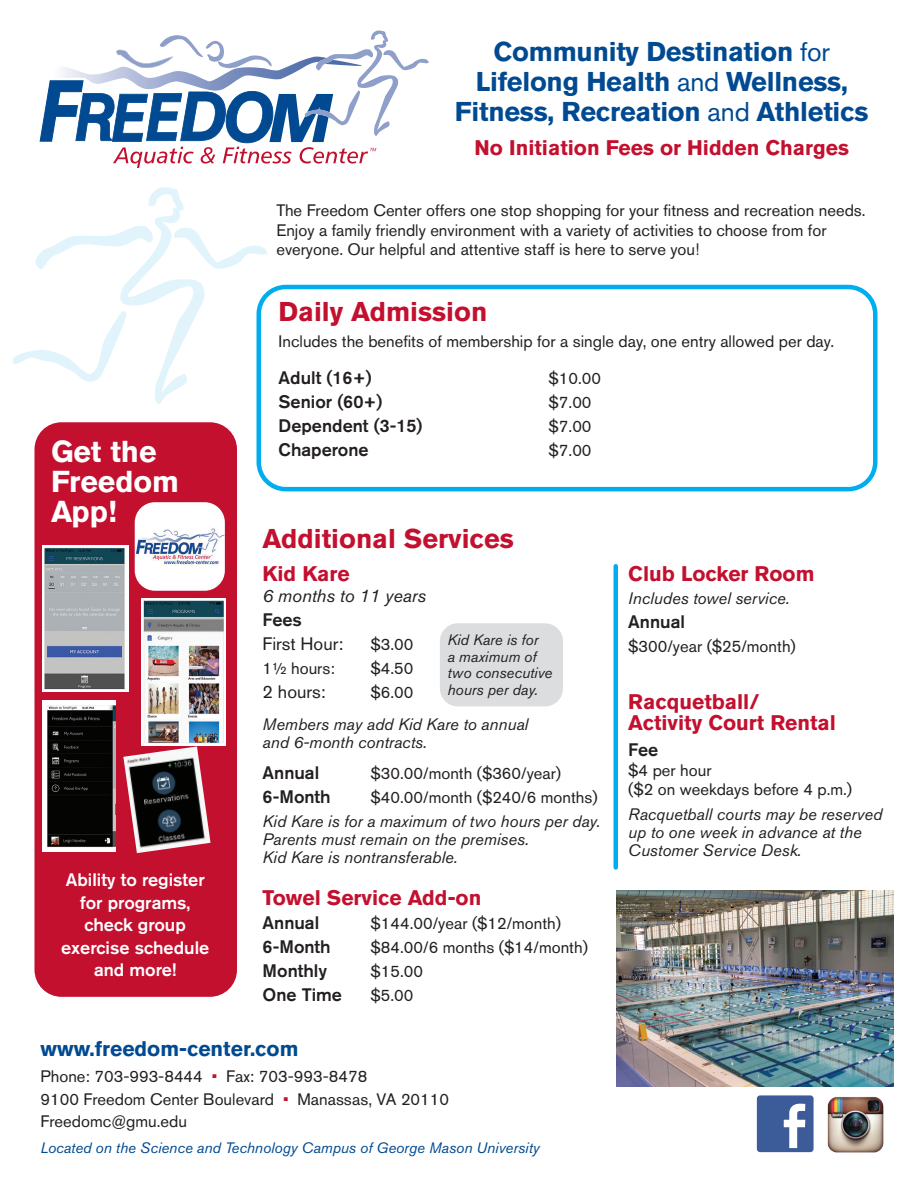
<style>
.page{position:relative;width:918px;height:1188px;background:#fff}
.page>*{position:absolute;margin:0;border:0;box-sizing:border-box;transform-origin:0 0}
._18pt_head{font:700 30px/30px "Akzidenz Grotesk BE";color:#fff}
._28pt_head{font:700 27px/30px "Akzidenz Grotesk BE";letter-spacing:-.01em;color:#014a91;text-align:center}
._18pt_head-2{font:700 27px "Akzidenz Grotesk BE";color:#c3102f}
._14pt_head{font:700 21px/21px "Akzidenz Grotesk BE";color:#c3102f}
.t1{font:700 21px "Akzidenz Grotesk BE";color:#014a91}
.Member_Types{font:500 18px "Akzidenz Grotesk BE";color:#231f20}
.t2{font:500 18px/22.5px "Akzidenz Grotesk BE";color:#fff;text-align:center}
.Member_Types-2{font:18px/24px "Akzidenz Grotesk BE";color:#231f20}
._14pt_head-2{font:italic 18px "Akzidenz Grotesk BE";color:#231f20}
.Member_Types-3{font:16.5px/19.5px "Akzidenz Grotesk BE";color:#231f20}
.t3{font:italic 16.5px/18px "Akzidenz Grotesk BE";color:#231f20}
.t4{font:italic 15px "Akzidenz Grotesk BE";color:#014a91}
.t5{font:italic 15px/16.5px "Akzidenz Grotesk BE";color:#231f20}
.s1{font-weight:400}
.s2{font-weight:500}
.s3{color:#c3102f}
</style>
<div class="page">
<div style="left:757px;top:1095px;width:57px;height:57px;background:#3b5b99;border-radius:3px"></div>
<svg style="left:784px;top:1104px;width:21px;height:44px"></svg>
<img style="left:827px;top:1096px;width:57px;height:57px">
<svg style="left:13px;top:187px;width:255px;height:217px"></svg>
<svg style="left:40px;top:31px;width:389px;height:137px"></svg>
<div style="left:256px;top:285px;width:622px;height:206px;border:4px solid #00aeef;border-radius:27px"></div>
<hr style="left:614px;top:566px;width:4px;height:301px;background:#00aeef">
<div style="left:34px;top:422px;width:203px;height:575px;background:#c3102f;border-radius:27px"></div>
<img style="left:135px;top:502px;width:90px;height:89px">
<img style="left:42px;top:545px;width:86px;height:146px">
<img style="left:42px;top:701px;width:74px;height:151px">
<img style="left:142px;top:598px;width:84px;height:148px">
<img style="left:123px;top:746px;width:88px;height:107px">
<img style="left:617px;top:890px;width:276px;height:197px">
<div style="left:440px;top:623px;width:123px;height:83px;background:#dcdddf;border-radius:18px"></div>
<p class="_28pt_head" style="left:455px;top:36px;width:415px">Community Destination <span class="s1">for<br></span>Lifelong Health <span class="s1">and</span> Wellness,<br>Fitness, Recreation <span class="s1">and</span> Athletics</p>
<p class="_14pt_head" style="left:475px;top:137px;width:376px">No Initiation Fees or Hidden Charges</p>
<p class="_18pt_head" style="left:51px;top:437px;width:130px">Get the<br>Freedom<br>App!</p>
<p class="t2" style="left:61px;top:868px;width:150px">Ability to register for programs, check group exercise schedule and more!</p>
<p class="Member_Types-3" style="left:276px;top:201px;width:591px">The Freedom Center offers one stop shopping for your fitness and recreation needs.<br>Enjoy a family friendly environment with a variety of activities to choose from for everyone. Our helpful and attentive staff is here to serve you!</p>
<p class="_18pt_head-2" style="left:279px;top:296px;width:210px">Daily Admission</p>
<p class="Member_Types-3" style="left:279px;top:331px;width:557px">Includes the benefits of membership for a single day, one entry allowed per day.</p>
<p class="Member_Types" style="left:279px;top:367px;width:94px">Adult (16+)</p>
<p class="Member_Types-3" style="left:549px;top:369px;width:54px">$10.00</p>
<p class="Member_Types" style="left:279px;top:391px;width:105px">Senior (60+)</p>
<p class="Member_Types-3" style="left:549px;top:393px;width:44px">$7.00</p>
<p class="Member_Types" style="left:279px;top:415px;width:145px">Dependent (3-15)</p>
<p class="Member_Types-3" style="left:549px;top:417px;width:44px">$7.00</p>
<p class="Member_Types" style="left:279px;top:439px;width:91px">Chaperone</p>
<p class="Member_Types-3" style="left:549px;top:441px;width:44px">$7.00</p>
<p class="_18pt_head-2" style="left:263px;top:523px;width:253px">Additional Services</p>
<p class="_14pt_head" style="left:263px;top:564px;width:89px">Kid Kare</p>
<p class="_14pt_head-2" style="left:263px;top:585px;width:165px">6 months to 11 years</p>
<p class="Member_Types-2" style="left:263px;top:608px;width:82px"><span class="s2">Fees<br></span>First Hour:</p>
<p class="t5" style="left:447px;top:632px;width:106px">Kid Kare is for<br>a maximum of two consecutive hours per day.</p>
<p class="Member_Types-3" style="left:371px;top:635px;width:44px">$3.00</p>
<p class="Member_Types-3" style="left:263px;top:659px;width:74px">1½ hours:</p>
<p class="Member_Types-3" style="left:371px;top:659px;width:44px">$4.50</p>
<p class="Member_Types-2" style="left:263px;top:680px;width:65px">2 hours:</p>
<p class="Member_Types-3" style="left:371px;top:683px;width:44px">$6.00</p>
<p class="t3" style="left:263px;top:715px;width:267px">Members may add Kid Kare to annual and 6-month contracts.</p>
<p class="Member_Types" style="left:263px;top:761px;width:58px">Annual</p>
<p class="Member_Types-3" style="left:371px;top:763px;width:192px">$30.00/month ($360/year)</p>
<p class="Member_Types" style="left:263px;top:785px;width:70px">6-Month</p>
<p class="Member_Types-3" style="left:371px;top:787px;width:229px">$40.00/month ($240/6 months)</p>
<p class="t3" style="left:263px;top:813px;width:339px">Kid Kare is for a maximum of two hours per day.<br>Parents must remain on the premises.<br>Kid Kare is nontransferable.</p>
<p class="_14pt_head" style="left:263px;top:887px;width:220px">Towel Service Add-on</p>
<p class="Member_Types" style="left:263px;top:911px;width:58px">Annual</p>
<p class="Member_Types-3" style="left:371px;top:913px;width:192px">$144.00/year ($12/month)</p>
<p class="Member_Types" style="left:263px;top:935px;width:70px">6-Month</p>
<p class="Member_Types-3" style="left:371px;top:937px;width:219px">$84.00/6 months ($14/month)</p>
<p class="Member_Types" style="left:263px;top:959px;width:66px">Monthly</p>
<p class="Member_Types-3" style="left:371px;top:961px;width:54px">$15.00</p>
<p class="Member_Types" style="left:263px;top:983px;width:81px">One Time</p>
<p class="Member_Types-3" style="left:371px;top:985px;width:44px">$5.00</p>
<p class="_14pt_head" style="left:628px;top:564px;width:188px">Club Locker Room</p>
<p class="t3" style="left:628px;top:589px;width:163px">Includes towel service.</p>
<p class="Member_Types" style="left:628px;top:611px;width:58px">Annual</p>
<p class="Member_Types-3" style="left:628px;top:636px;width:169px">$300/year ($25/month)</p>
<p class="_14pt_head" style="left:628px;top:691px;width:209px">Racquetball/<br>Activity Court Rental</p>
<p class="Member_Types" style="left:628px;top:739px;width:31px">Fee</p>
<p class="Member_Types-3" style="left:628px;top:760px;width:225px">$4 per hour<br>($2 on weekdays before 4 p.m.)</p>
<p class="t3" style="left:628px;top:805px;width:256px">Racquetball courts may be reserved up to one week in advance at the<br>Customer Service Desk.</p>
<p class="t1" style="left:40px;top:1037px;width:260px">www.freedom-center.com</p>
<p class="Member_Types-3" style="left:40px;top:1066px;width:328px">Phone: 703-993-8444 <span class="s3">•</span> Fax: 703-993-8478</p>
<p class="Member_Types-3" style="left:40px;top:1087px;width:410px;line-height:22.5px">9100 Freedom Center Boulevard <span class="s3">•</span> Manassas, VA 20110<br>Freedomc@gmu.edu</p>
<p class="t4" style="left:40px;top:1139px;width:501px">Located on the Science and Technology Campus of George Mason University</p>
</div>
